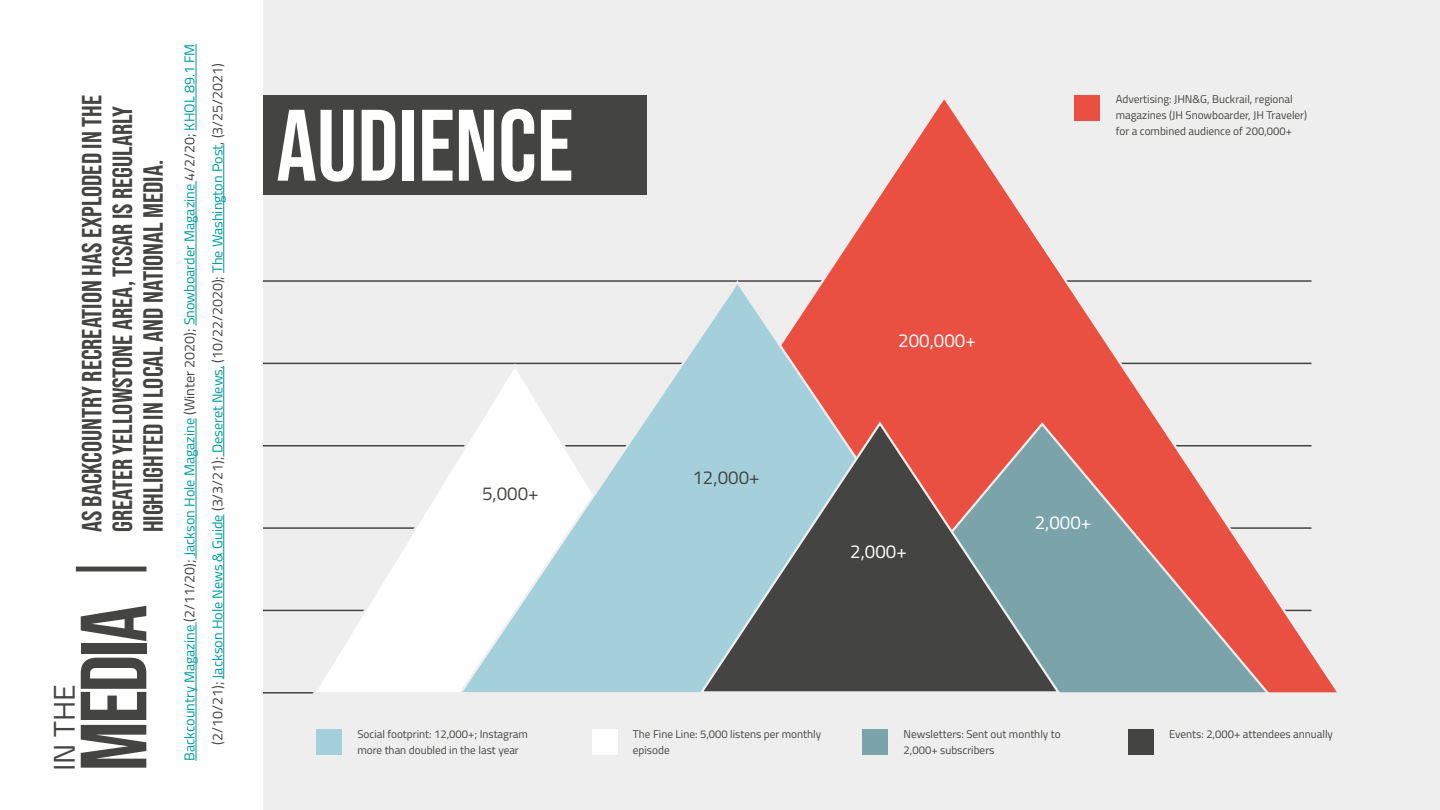
<style>
.page{position:relative;width:1440px;height:810px;background:#fff}
.page>*{position:absolute;margin:0;border:0;box-sizing:border-box;transform-origin:0 0}
.t1{font:101.25px "Bebas Neue";color:#fff}
.t2{font:93.75px "Bebas Neue";letter-spacing:-.03em;color:#444442}
.t3{font:30px "Titillium Web";color:#444442}
.t4{font:27.75px/30.8px "Bebas Neue";color:#444442}
.t5{font:18.75px "Titillium Web";color:#fff}
.t6{font:18.75px "Titillium Web";color:#444442}
.t7{font:14.25px/27.8px "Titillium Web";color:#009ba1;text-align:center}
.t8{font:11.25px/15.8px "Titillium Web";color:#444442}
.s1{color:#444442}
</style>
<div class="page">
<div style="left:263px;top:0;width:1177px;height:810px;background:#eee"></div>
<hr style="left:196px;top:622px;width:1px;height:139px;background:#009ba1">
<hr style="left:196px;top:418px;width:1px;height:141px;background:#009ba1">
<hr style="left:196px;top:181px;width:1px;height:144px;background:#009ba1">
<hr style="left:196px;top:44px;width:1px;height:87px;background:#009ba1">
<hr style="left:224px;top:514px;width:1px;height:165px;background:#009ba1">
<hr style="left:224px;top:366px;width:1px;height:91px;background:#009ba1">
<hr style="left:224px;top:145px;width:1px;height:128px;background:#009ba1">
<hr style="left:76px;top:567px;width:71px;height:4px;background:#444442">
<hr style="left:263px;top:280px;width:1049px;height:2px;background:#444442">
<hr style="left:263px;top:363px;width:1049px;height:1px;background:#444442">
<hr style="left:263px;top:445px;width:1049px;height:1px;background:#444442">
<hr style="left:263px;top:527px;width:1049px;height:2px;background:#444442">
<hr style="left:263px;top:610px;width:1049px;height:1px;background:#444442">
<hr style="left:263px;top:692px;width:1049px;height:2px;background:#444442">
<svg style="left:646px;top:95px;width:691px;height:599px"></svg>
<svg style="left:1062px;top:421px;width:209px;height:273px"></svg>
<svg style="left:310px;top:362px;width:146px;height:332px"></svg>
<svg style="left:456px;top:278px;width:562px;height:416px"></svg>
<div style="left:316px;top:729px;width:26px;height:25px;background:#a4d0db"></div>
<div style="left:592px;top:729px;width:25px;height:25px;background:#fff"></div>
<div style="left:863px;top:729px;width:25px;height:25px;background:#7aa3aa"></div>
<div style="left:1128px;top:729px;width:26px;height:25px;background:#444442"></div>
<div style="left:1075px;top:95px;width:25px;height:26px;background:#ea5042"></div>
<svg style="left:697px;top:419px;width:365px;height:275px;background:#7a7b7c"></svg>
<div style="left:263px;top:95px;width:383px;height:100px;background:#444442"></div>
<h3 class="t4" style="left:76px;top:532px;width:439px;rotate:-90deg">AS BACKCOUNTRY RECREATION HAS EXPLODED IN THE<br>GREATER YELLOWSTONE AREA, TCSAR IS REGULARLY<br>HIGHLIGHTED IN LOCAL AND NATIONAL MEDIA.</h3>
<h2 class="t2" style="left:61px;top:771px;width:168px;rotate:-90deg">MEDIA</h2>
<h3 class="t3" style="left:42px;top:771px;width:88px;rotate:-90deg">IN THE</h3>
<p class="t7" style="left:175px;top:761px;width:718px;rotate:-90deg">Backcountry Magazine <span class="s1">(2/11/20);</span> Jackson Hole Magazine <span class="s1">(Winter 2020);</span> Snowboarder Magazine <span class="s1">4/2/20;</span> KHOL 89.1 FM <span class="s1">(2/10/21);</span> Jackson Hole News &amp; Guide <span class="s1">(3/3/21);</span> Deseret News, <span class="s1">(10/22/2020);</span> The Washington Post<span class="s1">, (3/25/2021)</span></p>
<h1 class="t1" style="left:276px;top:88px;width:299px">AUDIENCE</h1>
<h3 class="t6" style="left:482px;top:480px;width:58px">5,000+</h3>
<h3 class="t6" style="left:692px;top:464px;width:69px">12,000+</h3>
<p class="t8" style="left:1116px;top:91px;width:193px">Advertising: JHN&amp;G, Buckrail, regional magazines (JH Snowboarder, JH Traveler) for a combined audience of 200,000+</p>
<h3 class="t5" style="left:898px;top:327px;width:79px">200,000+</h3>
<h3 class="t5" style="left:850px;top:538px;width:58px">2,000+</h3>
<h3 class="t5" style="left:1035px;top:509px;width:58px">2,000+</h3>
<p class="t8" style="left:357px;top:726px;width:172px">Social footprint: 12,000+; Instagram more than doubled in the last year</p>
<p class="t8" style="left:633px;top:726px;width:190px">The Fine Line: 5,000 listens per monthly episode</p>
<p class="t8" style="left:904px;top:726px;width:159px">Newsletters: Sent out monthly to<br>2,000+ subscribers</p>
<p class="t8" style="left:1169px;top:726px;width:165px">Events: 2,000+ attendees annually</p>
</div>
